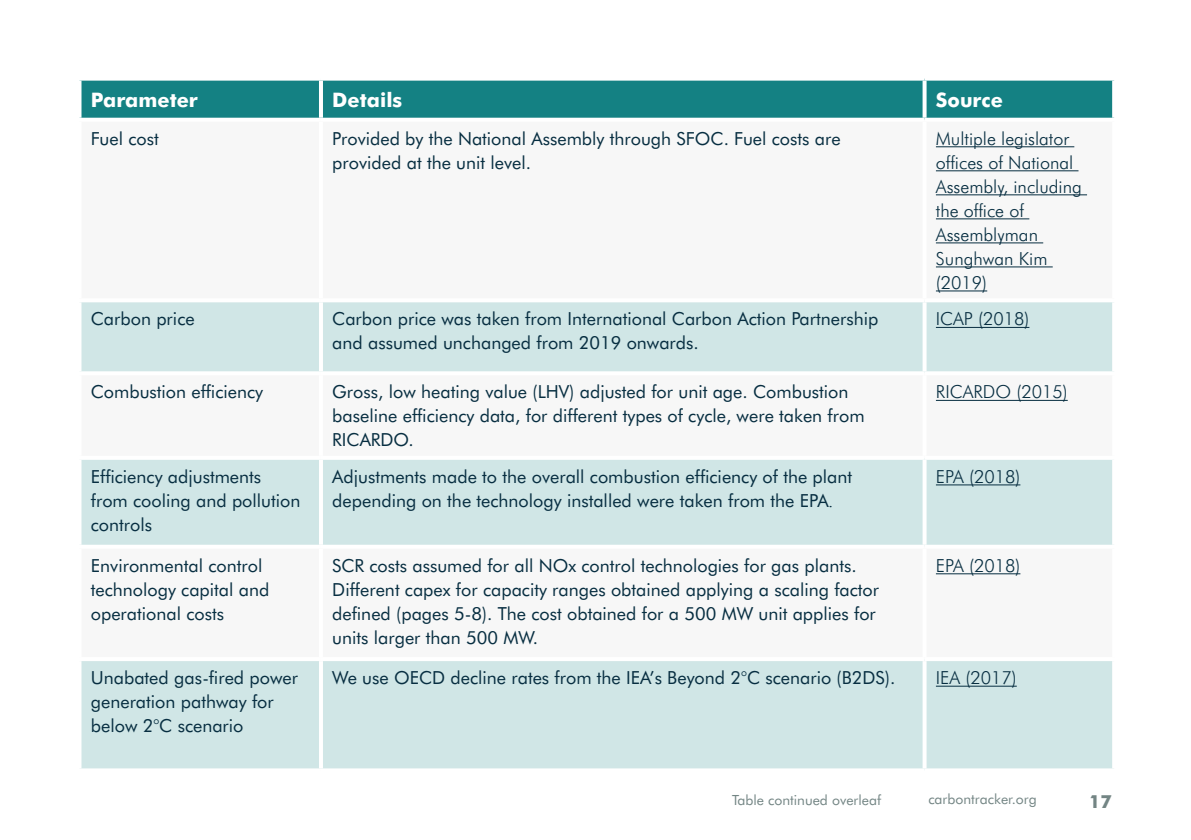
<style>
.page{position:relative;width:1191px;height:840px;background:#fff}
.page>*{position:absolute;margin:0;border:0;box-sizing:border-box;transform-origin:0 0}
.t1{font:700 20px "Futura BT";color:#fff}
.t2{font:18px/24px "Futura BT";color:#072e41}
.t3{font:300 18px/24px "Futura BT";color:#072e41}
.t4{font:700 18px "Futura BT";color:#738584}
.t5{font:14px "Futura BT";color:#738584}
.s1{font-family:"Times New Roman"}
</style>
<div class="page">
<div style="left:81px;top:81px;width:1031px;height:37px;background:#148183"></div>
<svg style="left:935px;top:146px;width:153px;height:146px"></svg>
<div style="left:81px;top:302px;width:1031px;height:466px;background:#d0e6e6"></div>
<svg style="left:81px;top:375px;width:1031px;height:281px"></svg>
<svg style="left:79px;top:80px;width:242px;height:1px"></svg>
<svg style="left:321px;top:80px;width:603px;height:1px"></svg>
<hr style="left:319px;top:81px;width:4px;height:37px;background:#fff">
<svg style="left:924px;top:78px;width:190px;height:3px"></svg>
<svg style="left:922px;top:81px;width:4px;height:37px"></svg>
<svg style="left:1112px;top:81px;width:2px;height:37px"></svg>
<hr style="left:319px;top:302px;width:4px;height:69px;background:#fff">
<svg style="left:922px;top:302px;width:4px;height:69px"></svg>
<svg style="left:80px;top:371px;width:241px;height:4px"></svg>
<svg style="left:321px;top:371px;width:603px;height:4px"></svg>
<hr style="left:319px;top:375px;width:4px;height:80px;background:#fff">
<svg style="left:924px;top:371px;width:190px;height:4px"></svg>
<hr style="left:922px;top:375px;width:4px;height:80px;background:#fff">
<svg style="left:80px;top:768px;width:241px;height:1px"></svg>
<svg style="left:321px;top:768px;width:603px;height:1px"></svg>
<svg style="left:924px;top:768px;width:190px;height:2px"></svg>
<hr style="left:77px;top:455px;width:244px;height:4px;background:#fff">
<hr style="left:321px;top:455px;width:603px;height:4px;background:#fff">
<hr style="left:319px;top:459px;width:4px;height:85px;background:#fff">
<hr style="left:924px;top:455px;width:192px;height:4px;background:#fff">
<svg style="left:922px;top:459px;width:4px;height:85px"></svg>
<svg style="left:81px;top:544px;width:240px;height:4px"></svg>
<svg style="left:321px;top:544px;width:603px;height:4px"></svg>
<hr style="left:319px;top:548px;width:4px;height:108px;background:#fff">
<svg style="left:924px;top:544px;width:189px;height:4px"></svg>
<hr style="left:922px;top:548px;width:4px;height:108px;background:#fff">
<hr style="left:77px;top:656px;width:244px;height:4px;background:#fff">
<hr style="left:321px;top:656px;width:603px;height:4px;background:#fff">
<hr style="left:319px;top:660px;width:4px;height:108px;background:#fff">
<hr style="left:924px;top:656px;width:192px;height:4px;background:#fff">
<svg style="left:922px;top:660px;width:4px;height:108px"></svg>
<hr style="left:936px;top:146px;width:138px;height:1px;background:#072e41">
<hr style="left:936px;top:170px;width:142px;height:1px;background:#072e41">
<hr style="left:936px;top:194px;width:151px;height:1px;background:#072e41">
<hr style="left:936px;top:218px;width:93px;height:1px;background:#072e41">
<hr style="left:936px;top:242px;width:107px;height:1px;background:#072e41">
<hr style="left:936px;top:266px;width:116px;height:1px;background:#072e41">
<hr style="left:936px;top:290px;width:51px;height:1px;background:#072e41">
<hr style="left:936px;top:327px;width:93px;height:1px;background:#072e41">
<hr style="left:936px;top:400px;width:131px;height:1px;background:#072e41">
<hr style="left:936px;top:484px;width:84px;height:1px;background:#072e41">
<hr style="left:936px;top:573px;width:84px;height:1px;background:#072e41">
<hr style="left:936px;top:685px;width:80px;height:1px;background:#072e41">
<p class="t1" style="left:91px;top:88px;width:109px">Parameter</p>
<p class="t1" style="left:332px;top:88px;width:71px">Details</p>
<p class="t1" style="left:936px;top:88px;width:69px">Source</p>
<p class="t2" style="left:91px;top:126px;width:69px">Fuel cost</p>
<p class="t2" style="left:332px;top:126px;width:510px">Provided by the National Assembly through SFOC. Fuel costs are provided at the unit level.</p>
<p class="t3" style="left:936px;top:126px;width:147px">Multiple legislator offices of National<br>Assembly, including the office of<br>Assemblyman<br>Sunghwan Kim (2019)</p>
<p class="t2" style="left:91px;top:307px;width:105px">Carbon price</p>
<p class="t2" style="left:332px;top:307px;width:547px">Carbon price was taken from International Carbon Action Partnership and assumed unchanged from 2019 onwards.</p>
<p class="t3" style="left:936px;top:307px;width:95px">ICAP (2018)</p>
<p class="t2" style="left:91px;top:379px;width:174px">Combustion efficiency</p>
<p class="t2" style="left:332px;top:379px;width:534px">Gross, low heating value (LHV) adjusted for unit age. Combustion baseline efficiency data, for different types of cycle, were taken from<br>RICARDO.</p>
<p class="t3" style="left:936px;top:379px;width:133px">RICARDO (2015)</p>
<p class="t2" style="left:91px;top:464px;width:211px">Efficiency adjustments from cooling and pollution controls</p>
<p class="t2" style="left:332px;top:464px;width:521px">Adjustments made to the overall combustion efficiency of the plant depending on the technology installed were taken from the EPA<span class="s1">.</span></p>
<p class="t3" style="left:936px;top:464px;width:86px">EPA (2018)</p>
<p class="t2" style="left:91px;top:553px;width:180px">Environmental control technology capital and operational costs</p>
<p class="t2" style="left:332px;top:553px;width:548px">SCR costs assumed for all NOx control technologies for gas plants.<br>Different capex for capacity ranges obtained applying a scaling factor defined (pages 5-8). The cost obtained for a 500 MW unit applies for units larger than 500 MW.</p>
<p class="t3" style="left:936px;top:553px;width:86px">EPA (2018)</p>
<p class="t2" style="left:91px;top:665px;width:209px">Unabated gas-fired power generation pathway for below 2°C scenario</p>
<p class="t2" style="left:332px;top:665px;width:564px">We use OECD decline rates from the IEA’s Beyond 2°C scenario (B2DS).</p>
<p class="t3" style="left:936px;top:665px;width:82px">IEA (2017)</p>
<p class="t5" style="left:732px;top:791px;width:150px">Table continued overleaf</p>
<p class="t5" style="left:928px;top:790px;width:110px">carbontracker.org</p>
<p class="t4" style="left:1089px;top:789px;width:24px">17</p>
</div>
